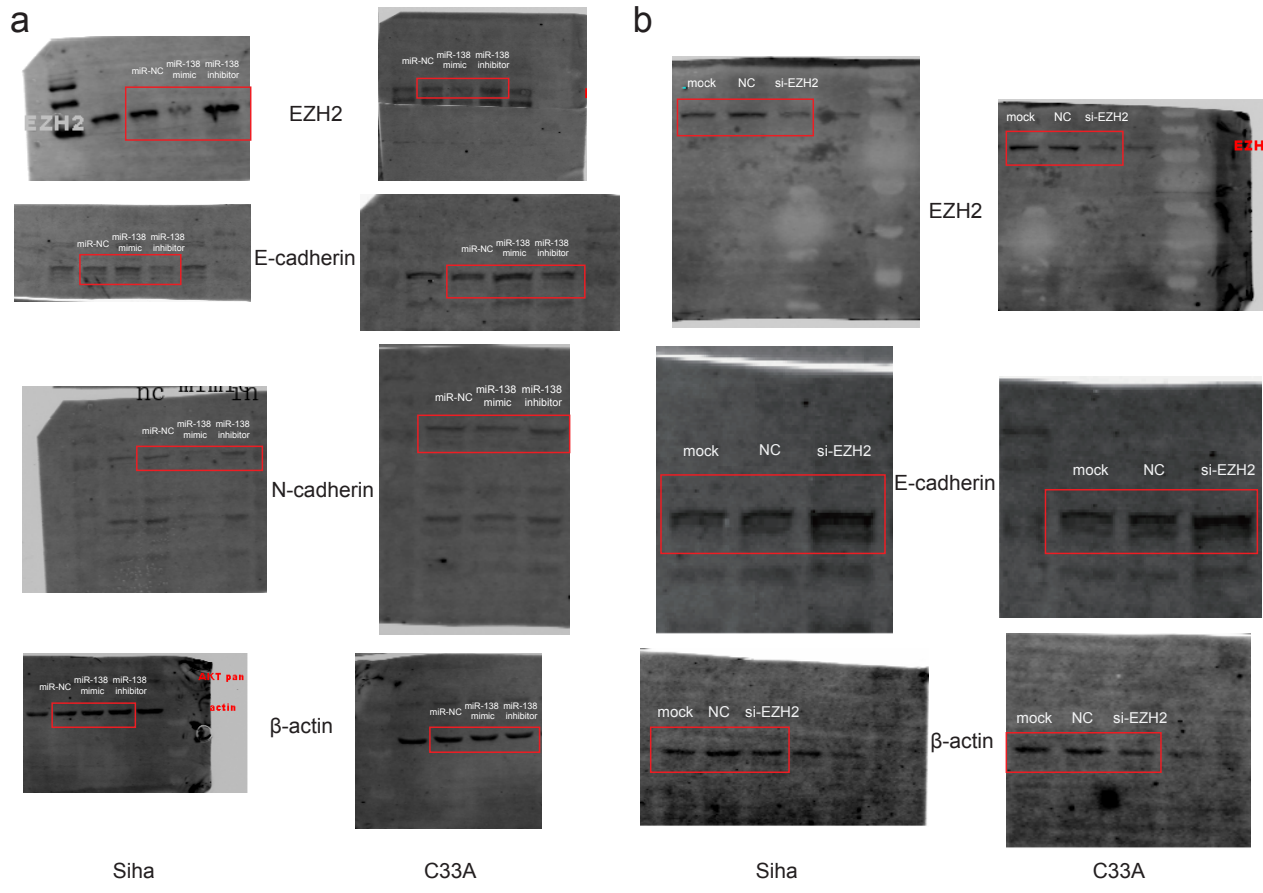
<style>
.page{position:relative;width:1263px;height:893px;background:#fff}
.page>*{position:absolute;margin:0;border:0;box-sizing:border-box;transform-origin:0 0}
.t1{font:36px "Arial";color:#231f20}
.t2{font:21px "Arial";color:#231f20}
.t3{font:15px "Arial";color:#f2f3f4}
.t4{font:12px "Arial";color:#fff}
.t5{font:10.65px/12.8px "Arial";color:#fff;text-align:center}
.t6{font:9px/10.8px "Arial";color:#fff;text-align:center}
</style>
<div class="page">
<img style="left:22px;top:37px;width:227px;height:143px">
<img style="left:23px;top:653px;width:224px;height:140px">
<img style="left:378px;top:7px;width:208px;height:173px">
<img style="left:355px;top:653px;width:186px;height:175px">
<img style="left:15px;top:205px;width:235px;height:97px">
<img style="left:360px;top:195px;width:260px;height:135px">
<img style="left:22px;top:387px;width:245px;height:206px">
<img style="left:379px;top:345px;width:191px;height:290px">
<img style="left:672px;top:56px;width:247px;height:272px">
<img style="left:640px;top:648px;width:289px;height:178px">
<img style="left:1006px;top:633px;width:244px;height:215px">
<img style="left:657px;top:346px;width:235px;height:287px">
<img style="left:999px;top:376px;width:262px;height:241px">
<img style="left:998px;top:99px;width:265px;height:211px">
<div style="left:125px;top:86px;width:126px;height:55px;border:2px solid #ee1d23"></div>
<div style="left:79px;top:254px;width:103px;height:31px;border:2px solid #ee1d23"></div>
<div style="left:136px;top:446px;width:127px;height:25px;border:2px solid #ee1d23"></div>
<div style="left:51px;top:702px;width:85px;height:26px;border:2px solid #ee1d23"></div>
<div style="left:416px;top:78px;width:93px;height:21px;border:2px solid #ee1d23"></div>
<div style="left:446px;top:264px;width:140px;height:35px;border:2px solid #ee1d23"></div>
<div style="left:417px;top:415px;width:153px;height:38px;border:2px solid #ee1d23"></div>
<div style="left:429px;top:726px;width:111px;height:27px;border:2px solid #ee1d23"></div>
<div style="left:677px;top:98px;width:137px;height:38px;border:2px solid #ee1d23"></div>
<div style="left:1005px;top:131px;width:119px;height:35px;border:2px solid #ee1d23"></div>
<div style="left:660px;top:474px;width:226px;height:80px;border:2px solid #ee1d23"></div>
<div style="left:1045px;top:489px;width:213px;height:65px;border:2px solid #ee1d23"></div>
<div style="left:650px;top:726px;width:140px;height:47px;border:2px solid #ee1d23"></div>
<div style="left:1005px;top:732px;width:157px;height:41px;border:2px solid #ee1d23"></div>
<h1 class="t1" style="left:10px;top:-4px;width:22px">a</h1>
<p class="t6" style="left:132px;top:65px;width:33px">miR-NC</p>
<p class="t6" style="left:166px;top:59px;width:36px">miR-138 mimic</p>
<p class="t6" style="left:205px;top:59px;width:36px;text-align:left">miR-138 inhibitor</p>
<h2 class="t2" style="left:289px;top:100px;width:55px">EZH2</h2>
<p class="t6" style="left:77px;top:238px;width:33px">miR-NC</p>
<p class="t6" style="left:112px;top:232px;width:36px">miR-138 mimic</p>
<p class="t6" style="left:151px;top:232px;width:36px;text-align:left">miR-138 inhibitor</p>
<h2 class="t2" style="left:254px;top:244px;width:103px">E-cadherin</h2>
<p class="t6" style="left:402px;top:56px;width:33px">miR-NC</p>
<p class="t6" style="left:437px;top:49px;width:36px">miR-138 mimic</p>
<p class="t6" style="left:475px;top:49px;width:36px;text-align:left">miR-138 inhibitor</p>
<p class="t6" style="left:461px;top:244px;width:33px">miR-NC</p>
<p class="t6" style="left:496px;top:237px;width:36px">miR-138 mimic</p>
<p class="t6" style="left:535px;top:237px;width:36px;text-align:left">miR-138 inhibitor</p>
<p class="t6" style="left:142px;top:425px;width:33px">miR-NC</p>
<p class="t6" style="left:177px;top:419px;width:36px">miR-138 mimic</p>
<p class="t6" style="left:216px;top:419px;width:36px;text-align:left">miR-138 inhibitor</p>
<h2 class="t2" style="left:271px;top:476px;width:104px">N-cadherin</h2>
<p class="t5" style="left:435px;top:391px;width:39px">miR-NC</p>
<p class="t5" style="left:476px;top:383px;width:42px">miR-138 mimic</p>
<p class="t5" style="left:522px;top:383px;width:42px;text-align:left">miR-138 inhibitor</p>
<h1 class="t1" style="left:633px;top:-4px;width:22px">b</h1>
<h3 class="t4" style="left:687px;top:75px;width:30px">mock</h3>
<h3 class="t4" style="left:738px;top:75px;width:19px">NC</h3>
<h3 class="t4" style="left:775px;top:75px;width:45px">si-EZH2</h3>
<h3 class="t4" style="left:1006px;top:109px;width:30px">mock</h3>
<h3 class="t4" style="left:1054px;top:109px;width:76px">NC si-EZH2</h3>
<h2 class="t2" style="left:929px;top:197px;width:55px">EZH2</h2>
<h3 class="t3" style="left:683px;top:440px;width:37px">mock</h3>
<h3 class="t3" style="left:759px;top:440px;width:23px">NC</h3>
<h3 class="t3" style="left:817px;top:440px;width:56px">si-EZH2</h3>
<h2 class="t2" style="left:894px;top:469px;width:103px">E-cadherin</h2>
<h3 class="t3" style="left:1073px;top:460px;width:37px">mock</h3>
<h3 class="t3" style="left:1143px;top:460px;width:23px">NC</h3>
<h3 class="t3" style="left:1201px;top:460px;width:56px">si-EZH2</h3>
<p class="t6" style="left:39px;top:681px;width:33px">miR-NC</p>
<p class="t6" style="left:74px;top:675px;width:36px">miR-138 mimic</p>
<p class="t6" style="left:113px;top:675px;width:36px;text-align:left">miR-138 inhibitor</p>
<h2 class="t2" style="left:270px;top:712px;width:65px">β-actin</h2>
<p class="t6" style="left:430px;top:707px;width:33px">miR-NC</p>
<p class="t6" style="left:465px;top:700px;width:36px">miR-138 mimic</p>
<p class="t6" style="left:503px;top:700px;width:36px;text-align:left">miR-138 inhibitor</p>
<h3 class="t3" style="left:658px;top:702px;width:143px">mock NC si-EZH2</h3>
<h2 class="t2" style="left:930px;top:727px;width:65px">β-actin</h2>
<h3 class="t3" style="left:1016px;top:708px;width:37px">mock</h3>
<h3 class="t3" style="left:1072px;top:708px;width:23px">NC</h3>
<h3 class="t3" style="left:1113px;top:708px;width:56px">si-EZH2</h3>
<h2 class="t2" style="left:113px;top:857px;width:44px">Siha</h2>
<h2 class="t2" style="left:424px;top:857px;width:54px">C33A</h2>
<h2 class="t2" style="left:756px;top:857px;width:44px">Siha</h2>
<h2 class="t2" style="left:1093px;top:857px;width:54px">C33A</h2>
</div>
